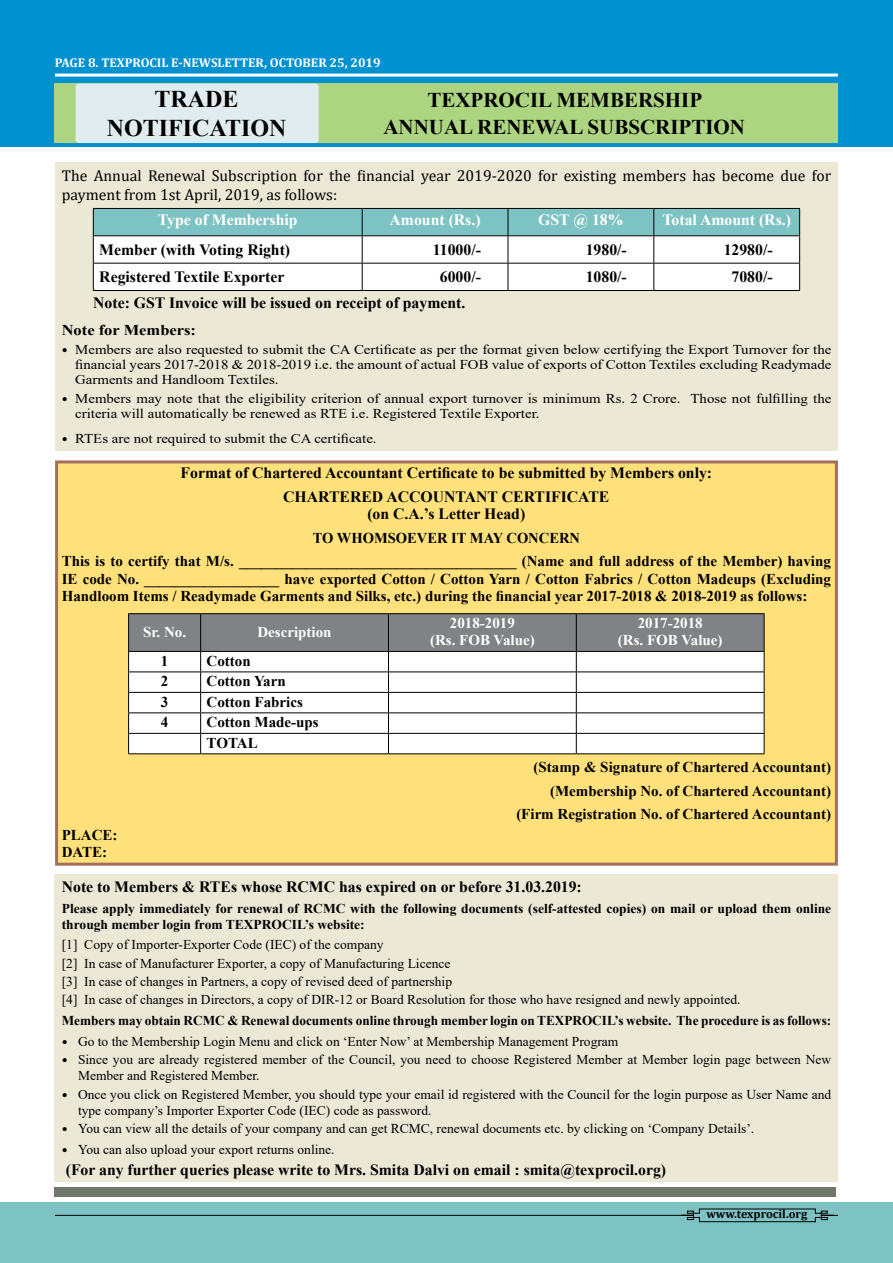
<style>
.page{position:relative;width:893px;height:1263px;background:#fff}
.page>*{position:absolute;margin:0;border:0;box-sizing:border-box;transform-origin:0 0}
.t1{font:700 24px/28.8px "Times New Roman";color:#000;text-align:center}
.t2{font:700 21px/27px "Times New Roman";color:#000;text-align:center}
.t3{font:700 15.75px/23.7px "Times New Roman";color:#000;text-align:center}
.t4{font:15.75px/18.9px "Cambria";color:#000}
.t5{font:700 15.75px "Times New Roman";color:#fff}
.t6{font:700 15px/23.7px "Times New Roman";color:#000}
.t7{font:700 15px/17.2px "Times New Roman";color:#fff;text-align:center}
.t8{font:700 15px "Times New Roman";color:#000;scale:1.1 1}
.t9{font:13.5px/18.5px "Times New Roman";color:#000}
.t10{font:13.5px/15px "Times New Roman";color:#000;text-align:justify;scale:1.1 1}
.t11{font:700 13.5px/16.2px "Times New Roman";color:#000}
.t12{font:700 12.75px "Cambria";color:#fff}
.t13{font:700 12px "Cambria";color:#000}
.s1{font-family:"Cambria"}
</style>
<div class="page">
<div style="left:0;top:0;width:893px;height:147px;background:#0091d1"></div>
<div style="left:0;top:1202px;width:893px;height:61px;background:#7ec3c3"></div>
<hr style="left:55px;top:1215px;width:783px;height:1px;background:#000">
<svg style="left:681px;top:1208px;width:153px;height:14px"></svg>
<hr style="left:55px;top:74px;width:783px;height:3px;background:#fff">
<div style="left:55px;top:84px;width:783px;height:59px;background:#add581"></div>
<div style="left:55px;top:162px;width:783px;height:289px;background:#ebe8d6"></div>
<div style="left:55px;top:460px;width:783px;height:406px;background:#ffe17c;border:3px solid #a16f5a"></div>
<div style="left:55px;top:874px;width:783px;height:308px;background:#ebe8d6"></div>
<div style="left:76px;top:84px;width:243px;height:59px;background:#e0ecef;border-radius:4px"></div>
<div style="left:54px;top:1188px;width:781px;height:9px;background:#6f786a"></div>
<svg style="left:93px;top:208px;width:707px;height:82px"></svg>
<hr style="left:93px;top:290px;width:269px;height:1px;background:#000">
<hr style="left:362px;top:290px;width:146px;height:1px;background:#000">
<hr style="left:508px;top:290px;width:146px;height:1px;background:#000">
<hr style="left:654px;top:290px;width:146px;height:1px;background:#000">
<hr style="left:128px;top:613px;width:73px;height:1px;background:#000">
<hr style="left:201px;top:613px;width:187px;height:1px;background:#000">
<hr style="left:388px;top:613px;width:188px;height:1px;background:#000">
<hr style="left:576px;top:613px;width:188px;height:1px;background:#000">
<svg style="left:128px;top:614px;width:637px;height:139px"></svg>
<hr style="left:128px;top:753px;width:73px;height:1px;background:#000">
<hr style="left:201px;top:753px;width:187px;height:1px;background:#000">
<hr style="left:388px;top:753px;width:188px;height:1px;background:#000">
<hr style="left:576px;top:753px;width:188px;height:1px;background:#000">
<p class="t12" style="left:55px;top:53px;width:327px">PAGE 8. TEXPROCIL E-NEWSLETTER, OCTOBER 25, 2019</p>
<h1 class="t1" style="left:107px;top:84px;width:181px">TRADE<br>NOTIFICATION</h1>
<h2 class="t2" style="left:383px;top:86px;width:363px">TEXPROCIL MEMBERSHIP<br>ANNUAL RENEWAL SUBSCRIPTION</h2>
<p class="t4" style="left:62px;top:166px;width:771px">The Annual Renewal Subscription for the financial year 2019-2020 for existing members has become due for payment from 1st April, 2019, as follows:</p>
<p class="t5" style="left:158px;top:208px;width:141px">Type of Membership</p>
<p class="t5" style="left:390px;top:208px;width:92px">Amount (Rs.)</p>
<p class="t5" style="left:538px;top:208px;width:87px">GST @ 18%</p>
<p class="t5" style="left:662px;top:208px;width:130px">Total Amount (Rs.)</p>
<p class="t3" style="left:99px;top:237px;width:192px">Member (with Voting Right)</p>
<p class="t3" style="left:433px;top:237px;width:50px">11000/-</p>
<p class="t3" style="left:586px;top:237px;width:43px">1980/-</p>
<p class="t3" style="left:724px;top:237px;width:50px">12980/-</p>
<p class="t3" style="left:99px;top:265px;width:187px">Registered Textile Exporter</p>
<p class="t3" style="left:440px;top:265px;width:43px">6000/-</p>
<p class="t3" style="left:586px;top:265px;width:43px">1080/-</p>
<p class="t3" style="left:731px;top:265px;width:43px">7080/-</p>
<p class="t3" style="left:93px;top:290px;width:374px">Note: GST Invoice will be issued on receipt of payment.</p>
<p class="t8" style="left:62px;top:319px;width:124px">Note for Members:</p>
<p class="t10" style="left:75px;top:342px;width:689px;text-indent:-14px"><span class="s1">•</span> Members are also requested to submit the CA Certificate as per the format given below certifying the Export Turnover for the financial years 2017-2018 &amp; 2018-2019 i.e. the amount of actual FOB value of exports of Cotton Textiles excluding Readymade Garments and Handloom Textiles.</p>
<p class="t10" style="left:75px;top:391px;width:689px;text-indent:-14px"><span class="s1">•</span> Members may note that the eligibility criterion of annual export turnover is minimum Rs. 2 Crore. Those not fulfilling the criteria will automatically be renewed as RTE i.e. Registered Textile Exporter.</p>
<p class="t10" style="left:62px;top:430px;width:288px"><span class="s1">•</span> RTEs are not required to submit the CA certificate.</p>
<p class="t3" style="left:181px;top:460px;width:533px">Format of Chartered Accountant Certificate to be submitted by Members only:<br>CHARTERED ACCOUNTANT CERTIFICATE</p>
<p class="t3" style="left:367px;top:501px;width:159px">(on C.A.’s Letter Head)</p>
<p class="t6" style="left:62px;top:525px;width:771px;text-align:center">TO WHOMSOEVER IT MAY CONCERN<br>This is to certify that M/s. _____________________________________ (Name and full address of the Member) having</p>
<p class="t6" style="left:62px;top:569px;width:771px;line-height:17.2px">IE code No. __________________ have exported Cotton / Cotton Yarn / Cotton Fabrics / Cotton Madeups (Excluding<br>Handloom Items / Readymade Garments and Silks, etc.) during the financial year 2017-2018 &amp; 2018-2019 as follows:</p>
<p class="t7" style="left:143px;top:623px;width:45px">Sr. No.</p>
<p class="t7" style="left:257px;top:623px;width:76px">Description</p>
<p class="t7" style="left:430px;top:614px;width:106px">2018-2019<br>(Rs. FOB Value)</p>
<p class="t7" style="left:618px;top:614px;width:106px">2017-2018<br>(Rs. FOB Value)</p>
<p class="t6" style="left:161px;top:649px;width:9px">1</p>
<p class="t6" style="left:207px;top:649px;width:46px">Cotton</p>
<p class="t6" style="left:161px;top:669px;width:9px">2</p>
<p class="t6" style="left:207px;top:669px;width:81px">Cotton Yarn</p>
<p class="t6" style="left:161px;top:689px;width:9px">3</p>
<p class="t6" style="left:207px;top:689px;width:98px">Cotton Fabrics</p>
<p class="t6" style="left:161px;top:710px;width:9px">4</p>
<p class="t6" style="left:207px;top:712px;width:114px;line-height:20.4px">Cotton Made-ups<br>TOTAL</p>
<p class="t6" style="left:516px;top:755px;width:316px;text-align:right">(Stamp &amp; Signature of Chartered Accountant) (Membership No. of Chartered Accountant) (Firm Registration No. of Chartered Accountant)</p>
<p class="t6" style="left:62px;top:826px;width:57px;line-height:17.2px">PLACE:<br>DATE:</p>
<p class="t3" style="left:62px;top:874px;width:522px">Note to Members &amp; RTEs whose RCMC has expired on or before 31.03.2019:</p>
<p class="t11" style="left:62px;top:899px;width:771px">Please apply immediately for renewal of RCMC with the following documents (self-attested copies) on mail or upload them online through member login from TEXPROCIL’s website:</p>
<p class="t9" style="left:62px;top:935px;width:680px">[1] Copy of Importer-Exporter Code (IEC) of the company<br>[2] In case of Manufacturer Exporter, a copy of Manufacturing Licence<br>[3] In case of changes in Partners, a copy of revised deed of partnership<br>[4] In case of changes in Directors, a copy of DIR-12 or Board Resolution for those who have resigned and newly appointed.</p>
<p class="t11" style="left:62px;top:1012px;width:771px">Members may obtain RCMC &amp; Renewal documents online through member login on TEXPROCIL’s website. The procedure is as follows:</p>
<p class="t9" style="left:62px;top:1031px;width:558px"><span class="s1">•</span> Go to the Membership Login Menu and click on ‘Enter Now’ at Membership Management Program</p>
<p class="t9" style="left:78px;top:1051px;width:755px;line-height:16.2px;text-indent:-16px"><span class="s1">•</span> Since you are already registered member of the Council, you need to choose Registered Member at Member login page between New<br>Member and Registered Member.</p>
<p class="t9" style="left:78px;top:1085px;width:755px;line-height:16.2px;text-indent:-16px"><span class="s1">•</span> Once you click on Registered Member, you should type your email id registered with the Council for the login purpose as User Name and type company’s Importer Exporter Code (IEC) code as password.</p>
<p class="t9" style="left:62px;top:1119px;width:694px"><span class="s1">•</span> You can view all the details of your company and can get RCMC, renewal documents etc. by clicking on ‘Company Details’.</p>
<p class="t9" style="left:62px;top:1140px;width:274px"><span class="s1">•</span> You can also upload your export returns online.</p>
<p class="t3" style="left:66px;top:1158px;width:602px">(For any further queries please write to Mrs. Smita Dalvi on email : smita@texprocil.org)</p>
<p class="t13" style="left:706px;top:1205px;width:102px">www.texprocil.org</p>
</div>
